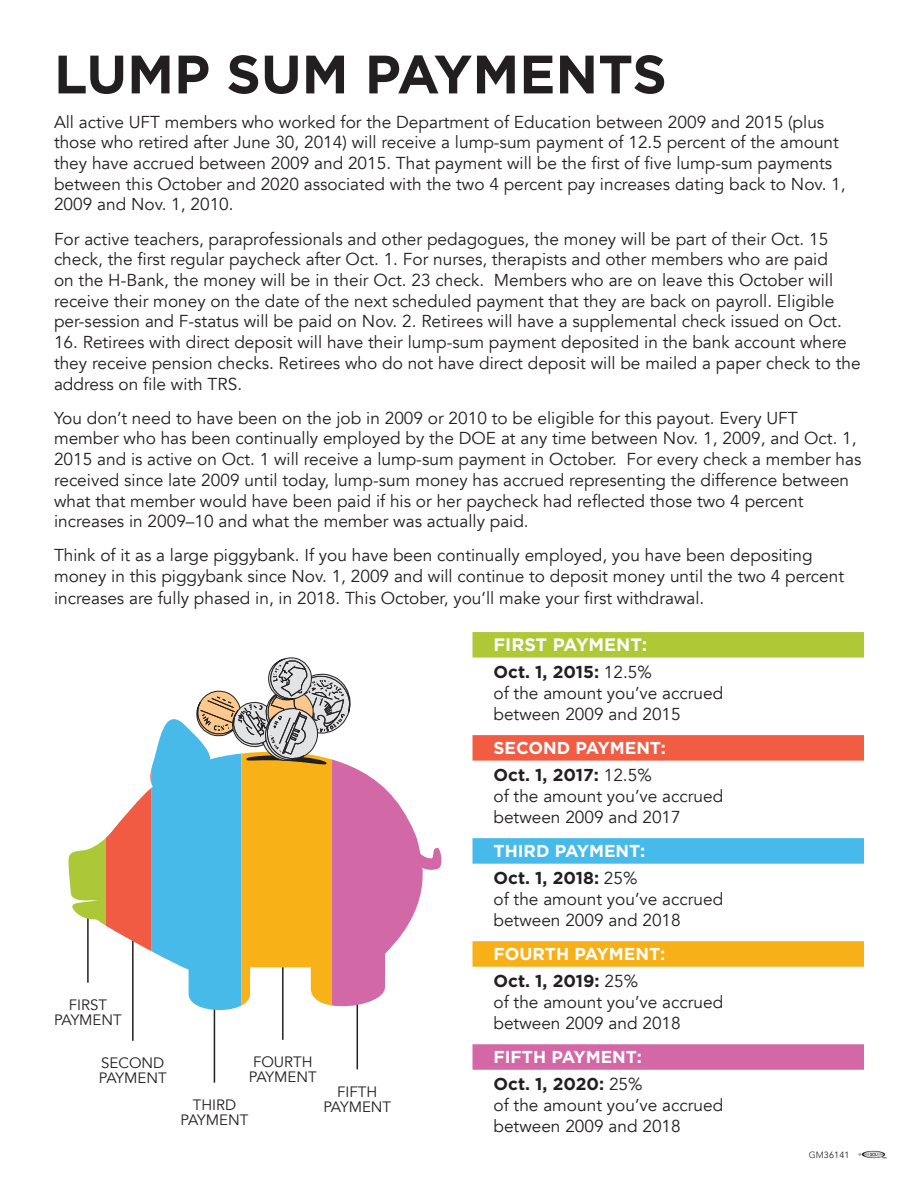
<style>
.page{position:relative;width:918px;height:1188px;background:#fff}
.page>*{position:absolute;margin:0;border:0;box-sizing:border-box;transform-origin:0 0}
.t1{font:700 54px "Gotham";color:#231f20}
.t2{font:700 18px "Gotham";color:#fff}
.t3{font:17.25px/20.7px "Avenir";color:#231f20}
.t4{font:700 17.25px "Gotham";color:#fff}
.t5{font:15px/15px "Avenir";color:#231f20;text-align:center}
.t6{font:9px "Avenir LT Std";letter-spacing:.02em;color:#231f20}
.s1{font-family:"Gotham";font-weight:700}
.s2{font-weight:300}
</style>
<div class="page">
<div style="left:472px;top:632px;width:392px;height:26px;background:#aec836"></div>
<div style="left:472px;top:735px;width:392px;height:26px;background:#f15c43"></div>
<div style="left:472px;top:838px;width:392px;height:26px;background:#46baea"></div>
<div style="left:472px;top:941px;width:392px;height:26px;background:#f8b018"></div>
<div style="left:472px;top:1044px;width:392px;height:26px;background:#d467a6"></div>
<hr style="left:132px;top:939px;width:2px;height:102px;background:#231f20">
<hr style="left:214px;top:981px;width:1px;height:102px;background:#231f20">
<hr style="left:282px;top:938px;width:2px;height:102px;background:#231f20">
<hr style="left:357px;top:967px;width:1px;height:102px;background:#231f20">
<svg style="left:68px;top:657px;width:373px;height:357px"></svg>
<svg style="left:858px;top:1151px;width:29px;height:8px"></svg>
<p class="t1" style="left:54px;top:43px;width:614px">LUMP SUM PAYMENTS</p>
<p class="t3" style="left:54px;top:112px;width:793px">All active UFT members who worked for the Department of Education between 2009 and 2015 (plus those who retired after June 30, 2014) will receive a lump-sum payment of 12.5 percent of the amount they have accrued between 2009 and 2015. That payment will be the first of five lump-sum payments between this October and 2020 associated with the two 4 percent pay increases dating back to Nov. 1, 2009 and Nov. 1, 2010.</p>
<p class="t3" style="left:54px;top:229px;width:789px">For active teachers, paraprofessionals and other pedagogues, the money will be part of their Oct. 15 check, the first regular paycheck after Oct. 1. For nurses, therapists and other members who are paid on the H-Bank, the money will be in their Oct. 23 check. Members who are on leave this October will receive their money on the date of the next scheduled payment that they are back on payroll. Eligible per-session and F-status will be paid on Nov. 2. Retirees will have a supplemental check issued on Oct.</p>
<p class="t3" style="left:54px;top:332px;width:808px">16. Retirees with direct deposit will have their lump-sum payment deposited in the bank account where they receive pension checks. Retirees who do not have direct deposit will be mailed a paper check to the address on file with TRS.</p>
<p class="t3" style="left:54px;top:408px;width:809px">You don’t need to have been on the job in 2009 or 2010 to be eligible for this payout. Every UFT member who has been continually employed by the DOE at any time between Nov. 1, 2009, and Oct. 1, 2015 and is active on Oct. 1 will receive a lump-sum payment in October. For every check a member has received since late 2009 until today, lump-sum money has accrued representing the difference between what that member would have been paid if his or her paycheck had reflected those two 4 percent increases in 2009–10 and what the member was actually paid.</p>
<p class="t3" style="left:54px;top:545px;width:792px;line-height:21.1px">Think of it as a large piggybank. If you have been continually employed, you have been depositing money in this piggybank since Nov. 1, 2009 and will continue to deposit money until the two 4 percent increases are fully phased in, in 2018. This October, you’ll make your first withdrawal.</p>
<p class="t2" style="left:494px;top:634px;width:155px">FIRST PAYMENT:</p>
<p class="t3" style="left:494px;top:662px;width:231px"><span class="s1">Oct. 1, 2015:</span> 12.5%<br>of the amount you’ve accrued between 2009 and 2015</p>
<p class="t4" style="left:494px;top:738px;width:174px">SECOND PAYMENT:</p>
<p class="t3" style="left:494px;top:765px;width:231px"><span class="s1">Oct. 1, 2017:</span> 12.5%<br>of the amount you’ve accrued between 2009 and 2017</p>
<p class="t4" style="left:494px;top:841px;width:153px">THIRD PAYMENT:</p>
<p class="t3" style="left:494px;top:868px;width:231px"><span class="s1">Oct. 1, 2018:</span> 25%<br>of the amount you’ve accrued between 2009 and 2018</p>
<p class="t4" style="left:494px;top:944px;width:173px">FOURTH PAYMENT:</p>
<p class="t3" style="left:494px;top:971px;width:231px"><span class="s1">Oct. 1, 2019:</span> 25%<br>of the amount you’ve accrued between 2009 and 2018</p>
<p class="t4" style="left:494px;top:1047px;width:150px">FIFTH PAYMENT:</p>
<p class="t3" style="left:494px;top:1074px;width:231px"><span class="s1">Oct. 1, 2020:</span> 25%<br>of the amount you’ve accrued between 2009 and 2018</p>
<p class="t5" style="left:54px;top:998px;width:69px">FIRST<br>PAYMENT</p>
<p class="t5" style="left:99px;top:1056px;width:69px;text-align:left">SECOND<br>PAYMENT</p>
<p class="t5" style="left:249px;top:1055px;width:69px;text-align:left">FOURTH<br>PAYMENT</p>
<p class="t5" style="left:323px;top:1085px;width:69px">FIFTH<br>PAYMENT</p>
<p class="t5" style="left:181px;top:1098px;width:69px">THIRD<br>PAYMENT</p>
<p class="t6" style="left:809px;top:1150px;width:42px"><span class="s2">GM</span>36141</p>
</div>
